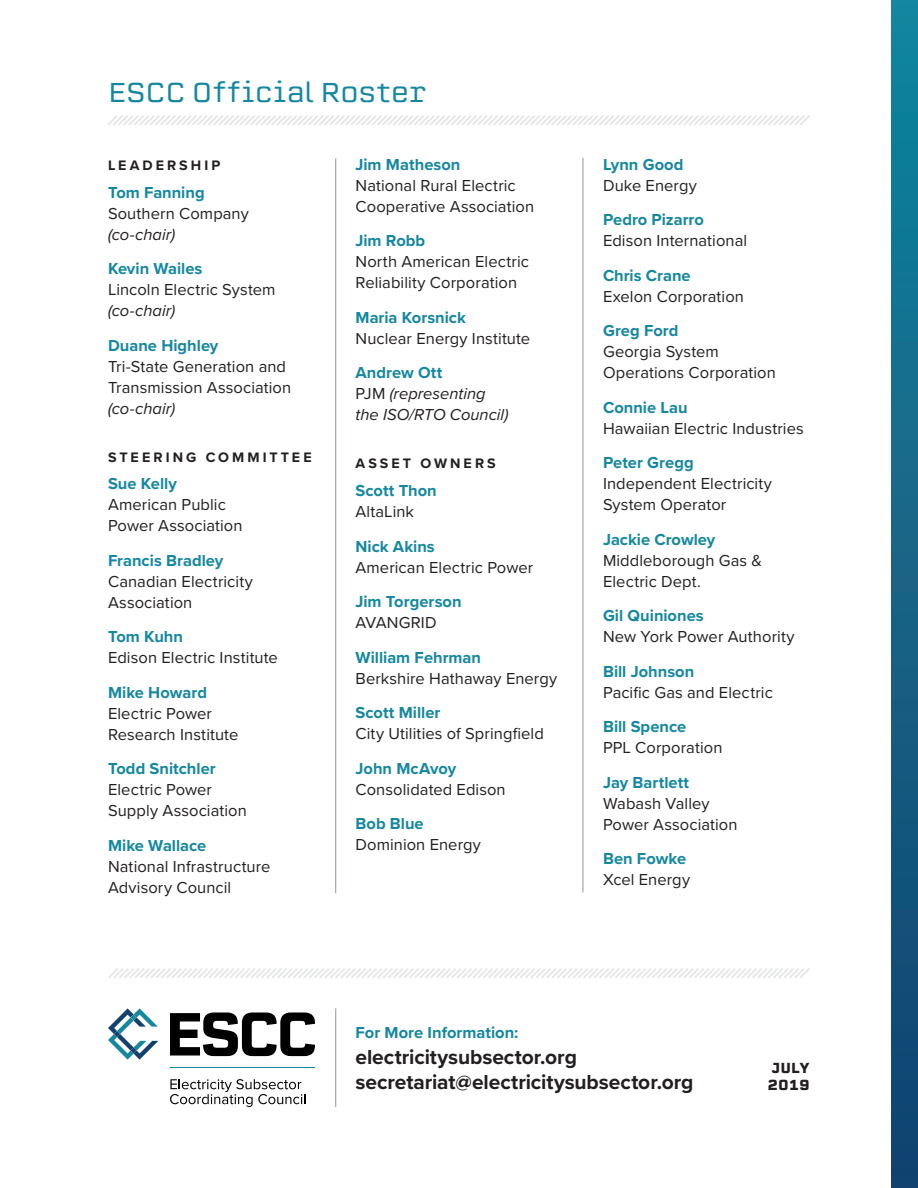
<style>
.page{position:relative;width:918px;height:1188px;background:#fff}
.page>*{position:absolute;margin:0;border:0;box-sizing:border-box;transform-origin:0 0}
.t1{font:27px "Erbaum";letter-spacing:-.015em;color:#1588a0}
.t2{font:700 21px/25.2px "Proxima Nova";letter-spacing:-.005em;color:#231f20}
.t3{font:16.5px/21px "Proxima Nova";letter-spacing:.005em;color:#231f20}
.t4{font:700 16.5px "Proxima Nova";color:#1588a0}
.t5{font:italic 16.5px/21px "Proxima Nova";color:#231f20}
.t6{font:700 14.25px "Proxima Nova";letter-spacing:.21em;color:#231f20}
.t7{font:700 14.25px/17.1px "Erbaum";letter-spacing:.015em;color:#231f20}
.s1{font-weight:700;font-style:normal;color:#1588a0}
.s2{font-style:normal}
</style>
<div class="page">
<svg style="left:108px;top:115px;width:702px;height:10px"></svg>
<svg style="left:170px;top:1013px;width:145px;height:43px"></svg>
<svg style="left:170px;top:1079px;width:136px;height:28px"></svg>
<hr style="left:170px;top:1067px;width:145px;height:1px;background:#1588a0">
<svg style="left:108px;top:1008px;width:50px;height:52px"></svg>
<svg style="left:108px;top:968px;width:702px;height:10px"></svg>
<hr style="left:335px;top:158px;width:1px;height:735px;background:#939598">
<hr style="left:335px;top:1008px;width:1px;height:99px;background:#939598">
<hr style="left:583px;top:158px;width:1px;height:734px;background:#939598">
<div style="left:891px;top:0;width:27px;height:1188px;background:linear-gradient(to bottom,#12869e,#14416e)"></div>
<h1 class="t1" style="left:108px;top:73px;width:321px">ESCC Official Roster</h1>
<p class="t6" style="left:108px;top:154px;width:114px">LEADERSHIP</p>
<p class="t4" style="left:108px;top:180px;width:98px">Tom Fanning</p>
<p class="t3" style="left:108px;top:202px;width:142px">Southern Company</p>
<p class="t5" style="left:108px;top:223px;width:69px">(co-chair)</p>
<p class="t4" style="left:108px;top:256px;width:96px">Kevin Wailes</p>
<p class="t3" style="left:108px;top:278px;width:169px">Lincoln Electric System</p>
<p class="t5" style="left:108px;top:299px;width:69px">(co-chair)</p>
<p class="t4" style="left:108px;top:333px;width:112px">Duane Highley</p>
<p class="t3" style="left:108px;top:355px;width:185px">Tri-State Generation and<br>Transmission Association</p>
<p class="t5" style="left:108px;top:397px;width:69px">(co-chair)</p>
<p class="t6" style="left:108px;top:446px;width:205px">STEERING COMMITTEE</p>
<p class="t4" style="left:108px;top:471px;width:70px">Sue Kelly</p>
<p class="t3" style="left:108px;top:494px;width:136px">American Public<br>Power Association</p>
<p class="t4" style="left:108px;top:548px;width:117px">Francis Bradley</p>
<p class="t3" style="left:108px;top:570px;width:146px">Canadian Electricity<br>Association</p>
<p class="t4" style="left:108px;top:624px;width:77px">Tom Kuhn</p>
<p class="t3" style="left:108px;top:647px;width:171px">Edison Electric Institute</p>
<p class="t4" style="left:108px;top:680px;width:101px">Mike Howard</p>
<p class="t3" style="left:108px;top:702px;width:132px">Electric Power<br>Research Institute</p>
<p class="t4" style="left:108px;top:757px;width:109px">Todd Snitchler</p>
<p class="t3" style="left:108px;top:779px;width:140px">Electric Power<br>Supply Association</p>
<p class="t4" style="left:108px;top:833px;width:100px">Mike Wallace</p>
<p class="t3" style="left:108px;top:855px;width:164px">National Infrastructure<br>Advisory Council</p>
<p class="t4" style="left:356px;top:152px;width:106px">Jim Matheson</p>
<p class="t3" style="left:356px;top:174px;width:180px">National Rural Electric<br>Cooperative Association</p>
<p class="t4" style="left:356px;top:229px;width:71px">Jim Robb</p>
<p class="t3" style="left:355px;top:251px;width:175px">North American Electric<br>Reliability Corporation</p>
<p class="t4" style="left:355px;top:305px;width:112px">Maria Korsnick</p>
<p class="t3" style="left:356px;top:327px;width:176px">Nuclear Energy Institute</p>
<p class="t5" style="left:356px;top:362px;width:154px"><span class="s1">Andrew Ott<br></span><span class="s2">PJM</span> (representing the ISO/RTO Council)</p>
<p class="t6" style="left:356px;top:453px;width:142px">ASSET OWNERS</p>
<p class="t4" style="left:356px;top:478px;width:83px">Scott Thon</p>
<p class="t3" style="left:356px;top:500px;width:60px">AltaLink</p>
<p class="t4" style="left:356px;top:534px;width:81px">Nick Akins</p>
<p class="t3" style="left:356px;top:556px;width:179px">American Electric Power</p>
<p class="t4" style="left:356px;top:589px;width:108px">Jim Torgerson</p>
<p class="t3" style="left:356px;top:611px;width:83px">AVANGRID</p>
<p class="t4" style="left:356px;top:645px;width:127px">William Fehrman</p>
<p class="t3" style="left:356px;top:667px;width:203px">Berkshire Hathaway Energy</p>
<p class="t4" style="left:356px;top:700px;width:86px">Scott Miller</p>
<p class="t3" style="left:356px;top:722px;width:190px">City Utilities of Springfield</p>
<p class="t4" style="left:356px;top:756px;width:102px">John McAvoy</p>
<p class="t3" style="left:356px;top:778px;width:152px">Consolidated Edison</p>
<p class="t4" style="left:356px;top:811px;width:70px">Bob Blue</p>
<p class="t3" style="left:356px;top:833px;width:127px">Dominion Energy</p>
<p class="t4" style="left:603px;top:152px;width:82px">Lynn Good</p>
<p class="t3" style="left:603px;top:174px;width:95px">Duke Energy</p>
<p class="t4" style="left:603px;top:208px;width:102px">Pedro Pizarro</p>
<p class="t3" style="left:603px;top:230px;width:146px">Edison International</p>
<p class="t4" style="left:603px;top:263px;width:89px">Chris Crane</p>
<p class="t3" style="left:603px;top:285px;width:143px">Exelon Corporation</p>
<p class="t4" style="left:603px;top:319px;width:77px">Greg Ford</p>
<p class="t3" style="left:603px;top:341px;width:174px">Georgia System<br>Operations Corporation</p>
<p class="t4" style="left:603px;top:395px;width:86px">Connie Lau</p>
<p class="t3" style="left:603px;top:417px;width:202px">Hawaiian Electric Industries</p>
<p class="t4" style="left:603px;top:451px;width:92px">Peter Gregg</p>
<p class="t3" style="left:603px;top:473px;width:171px">Independent Electricity<br>System Operator</p>
<p class="t4" style="left:603px;top:527px;width:114px">Jackie Crowley</p>
<p class="t3" style="left:603px;top:549px;width:161px">Middleborough Gas &amp;<br>Electric Dept.</p>
<p class="t4" style="left:603px;top:604px;width:102px">Gil Quiniones</p>
<p class="t3" style="left:603px;top:626px;width:193px">New York Power Authority</p>
<p class="t4" style="left:603px;top:659px;width:93px">Bill Johnson</p>
<p class="t3" style="left:603px;top:681px;width:171px">Pacific Gas and Electric</p>
<p class="t4" style="left:603px;top:715px;width:85px">Bill Spence</p>
<p class="t3" style="left:603px;top:737px;width:121px">PPL Corporation</p>
<p class="t4" style="left:603px;top:770px;width:88px">Jay Bartlett</p>
<p class="t3" style="left:603px;top:792px;width:136px">Wabash Valley<br>Power Association</p>
<p class="t4" style="left:603px;top:847px;width:85px">Ben Fowke</p>
<p class="t3" style="left:603px;top:869px;width:89px">Xcel Energy</p>
<p class="t4" style="left:356px;top:1021px;width:164px">For More Information:</p>
<p class="t2" style="left:356px;top:1044px;width:340px">electricitysubsector.org secretariat@electricitysubsector.org</p>
<p class="t7" style="left:768px;top:1059px;width:44px">JULY<br>2019</p>
</div>
